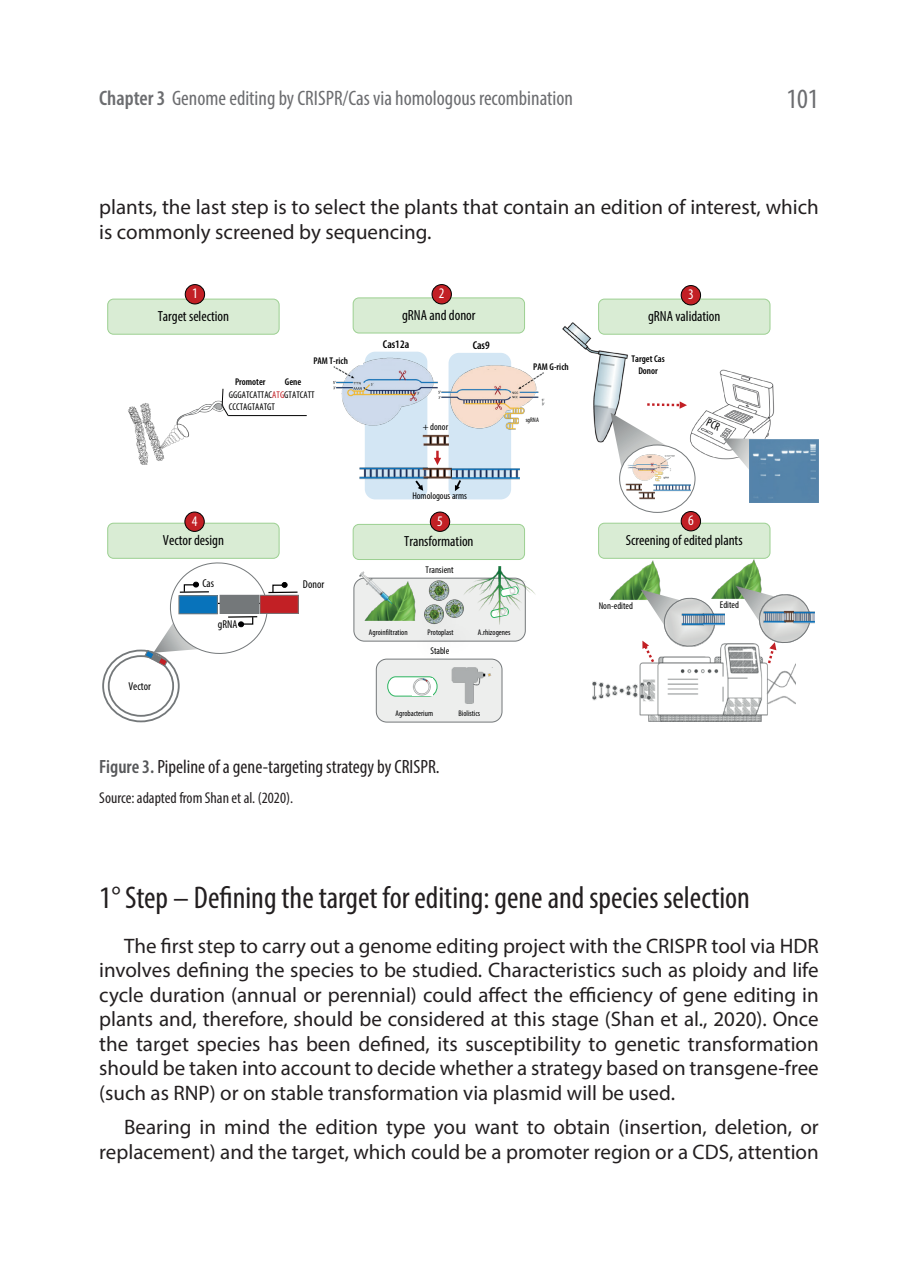
<style>
.page{position:relative;width:918px;height:1265px;background:#fff}
.page>*{position:absolute;margin:0;border:0;box-sizing:border-box;transform-origin:0 0}
.t1{font:condensed 31.5px "Myriad Pro";color:#231f20}
.t2{font:condensed 28px "Myriad Pro";color:#6c6d70}
.t3{font:21px/24.5px "Myriad Pro";color:#231f20}
.t4{font:condensed 21px "Myriad Pro";color:#6c6d70}
.t5{font:condensed 19.25px "Myriad Pro";color:#231f20}
.t6{font:condensed 15.75px "Myriad Pro";color:#231f20}
.t7{font:condensed 14.7px "Myriad Pro";color:#000001}
.t8{font:condensed 14.7px "Myriad Pro";color:#fff}
.t9{font:condensed 11.38px "Myriad Pro";color:#000001}
.t10{font:600 condensed 11.38px "Myriad Pro";color:#000001}
.t11{font:condensed 9.8px/11.5px "Myriad Pro";color:#000001}
.t12{font:600 condensed 9.8px/11.4px "Myriad Pro";color:#000001;text-align:center}
.t13{font:condensed 8.22px "Myriad Pro";color:#000001}
.t14{font:condensed 6.48px "Myriad Pro";color:#000001}
.s1{font-weight:600}
.s2{color:#c22025}
.s3{color:#fff}
.s4{font-weight:600;color:#57585a}
</style>
<div class="page">
<div style="left:354px;top:578px;width:171px;height:63px;background:#edeeed;border-radius:10px"></div>
<img style="left:353px;top:610px;width:48px;height:64px">
<img style="left:718px;top:559px;width:43px;height:85px">
<div style="left:107px;top:299px;width:172px;height:36px;background:#d9ecd4;border:1px solid #9cd091;border-radius:6px"></div>
<div style="left:353px;top:298px;width:171px;height:35px;background:#d9ecd4;border-radius:6px"></div>
<div style="left:353px;top:297px;width:172px;height:36px;border:1px solid #9cd091;border-radius:6px"></div>
<div style="left:598px;top:299px;width:172px;height:35px;background:#d9ecd4;border-radius:6px"></div>
<div style="left:598px;top:299px;width:172px;height:36px;border:1px solid #9cd091;border-radius:6px"></div>
<div style="left:185px;top:285px;width:20px;height:19px;background:#c22025;border-radius:50%"></div>
<div style="left:185px;top:284px;width:20px;height:20px;border:1px solid #000001;border-radius:50%"></div>
<div style="left:432px;top:285px;width:19px;height:19px;background:#c22025;border-radius:50%"></div>
<div style="left:431px;top:284px;width:21px;height:20px;border:1px solid #000001;border-radius:50%"></div>
<div style="left:681px;top:286px;width:19px;height:19px;background:#c22025;border-radius:50%"></div>
<div style="left:681px;top:285px;width:20px;height:20px;border:1px solid #000001;border-radius:50%"></div>
<div style="left:108px;top:523px;width:171px;height:35px;background:#d9ecd4;border-radius:6px"></div>
<div style="left:107px;top:523px;width:172px;height:36px;border:1px solid #9cd091;border-radius:6px"></div>
<div style="left:353px;top:524px;width:171px;height:36px;background:#d9ecd4;border-radius:6px"></div>
<div style="left:353px;top:524px;width:172px;height:36px;border:1px solid #9cd091;border-radius:6px"></div>
<div style="left:598px;top:523px;width:172px;height:35px;background:#d9ecd4;border-radius:6px"></div>
<div style="left:598px;top:523px;width:172px;height:36px;border:1px solid #9cd091;border-radius:6px"></div>
<div style="left:185px;top:512px;width:19px;height:19px;background:#c22025;border-radius:50%"></div>
<div style="left:184px;top:512px;width:21px;height:20px;border:1px solid #000001;border-radius:50%"></div>
<div style="left:430px;top:512px;width:20px;height:19px;background:#c22025;border-radius:50%"></div>
<div style="left:430px;top:512px;width:20px;height:20px;border:1px solid #000001;border-radius:50%"></div>
<div style="left:681px;top:512px;width:19px;height:19px;background:#c22025;border-radius:50%"></div>
<div style="left:681px;top:511px;width:20px;height:20px;border:1px solid #000001;border-radius:50%"></div>
<img style="left:127px;top:400px;width:107px;height:65px">
<svg style="left:221px;top:388px;width:8px;height:29px"></svg>
<hr style="left:228px;top:415px;width:79px;height:1px;background:#000001">
<img style="left:688px;top:369px;width:87px;height:95px">
<svg style="left:723px;top:438px;width:43px;height:33px"></svg>
<img style="left:750px;top:439px;width:68px;height:63px">
<div style="left:365px;top:352px;width:62px;height:147px;background:#d3e6f4;border-radius:10px"></div>
<div style="left:448px;top:353px;width:63px;height:146px;background:#d3e6f4;border-radius:10px"></div>
<img style="left:333px;top:351px;width:97px;height:81px">
<img style="left:430px;top:360px;width:114px;height:73px">
<div style="left:298px;top:356px;width:65px;height:9px;background:#fff"></div>
<img style="left:481px;top:369px;width:23px;height:6px">
<img style="left:373px;top:363px;width:32px;height:7px">
<img style="left:359px;top:467px;width:62px;height:33px">
<img style="left:421px;top:466px;width:10px;height:33px">
<img style="left:431px;top:466px;width:89px;height:34px">
<img style="left:422px;top:433px;width:27px;height:25px">
<svg style="left:434px;top:451px;width:7px;height:14px"></svg>
<svg style="left:455px;top:480px;width:6px;height:11px"></svg>
<svg style="left:415px;top:481px;width:8px;height:10px"></svg>
<img style="left:544px;top:318px;width:90px;height:125px">
<svg style="left:610px;top:401px;width:78px;height:100px"></svg>
<div style="left:619px;top:445px;width:76px;height:67px;background:#fff;border-radius:50%"></div>
<div style="left:619px;top:445px;width:76px;height:68px;border:1px solid #74787a;border-radius:50%"></div>
<img style="left:624px;top:452px;width:51px;height:32px">
<img style="left:624px;top:482px;width:17px;height:16px">
<img style="left:642px;top:484px;width:49px;height:18px">
<div style="left:259px;top:595px;width:40px;height:19px;border:1px solid #74787a"></div>
<svg style="left:102px;top:562px;width:195px;height:161px"></svg>
<div style="left:376px;top:659px;width:126px;height:63px;background:#edeeed;border-radius:10px"></div>
<div style="left:376px;top:659px;width:126px;height:63px;border:1px solid #74787a;border-radius:10px"></div>
<svg style="left:387px;top:676px;width:51px;height:21px"></svg>
<img style="left:413px;top:678px;width:20px;height:18px">
<img style="left:353px;top:559px;width:54px;height:51px">
<img style="left:451px;top:667px;width:40px;height:37px">
<img style="left:407px;top:581px;width:51px;height:23px">
<img style="left:423px;top:600px;width:64px;height:61px">
<img style="left:401px;top:604px;width:65px;height:67px">
<img style="left:463px;top:567px;width:73px;height:57px">
<svg style="left:499px;top:586px;width:20px;height:12px"></svg>
<img style="left:592px;top:644px;width:204px;height:77px">
<img style="left:592px;top:560px;width:68px;height:93px">
<img style="left:813px;top:611px;width:1px;height:13px">
<img style="left:718px;top:611px;width:6px;height:36px">
<svg style="left:641px;top:589px;width:77px;height:73px"></svg>
<svg style="left:736px;top:586px;width:77px;height:77px"></svg>
<div style="left:526px;top:363px;width:49px;height:9px;background:#fff"></div>
<div style="left:520px;top:416px;width:25px;height:8px;background:#fff"></div>
<svg style="left:706px;top:419px;width:15px;height:12px"></svg>
<p class="t4" style="left:99px;top:86px;width:475px"><span class="s1">Chapter 3</span> Genome editing by CRISPR/Cas via homologous recombination</p>
<h2 class="t2" style="left:786px;top:82px;width:34px">101</h2>
<p class="t3" style="left:99px;top:195px;width:721px">plants, the last step is to select the plants that contain an edition of interest, which is commonly screened by sequencing.</p>
<p class="t8" style="left:192px;top:285px;width:7px">1</p>
<p class="t8" style="left:439px;top:285px;width:7px">2</p>
<p class="t8" style="left:688px;top:286px;width:7px">3</p>
<p class="t7" style="left:158px;top:307px;width:73px">Target selection</p>
<p class="t7" style="left:402px;top:306px;width:75px">gRNA and donor</p>
<p class="t7" style="left:648px;top:307px;width:74px">gRNA validation</p>
<p class="t12" style="left:235px;top:376px;width:32px">Promoter</p>
<p class="t12" style="left:285px;top:376px;width:18px">Gene</p>
<p class="t12" style="left:313px;top:354px;width:36px">PAM T-rich</p>
<p class="t11" style="left:229px;top:389px;width:88px">GGGATCATTAC<span class="s2">ATG</span>GTATCATT<br>CCCTAGTAATGT<span class="s3">ACCATAGTAA</span></p>
<p class="t10" style="left:383px;top:338px;width:28px">Cas12a</p>
<p class="t10" style="left:473px;top:338px;width:18px">Cas9</p>
<p class="t11" style="left:423px;top:421px;width:27px">+ donor</p>
<p class="t11" style="left:412px;top:489px;width:56px">Homologous arms</p>
<p class="t12" style="left:533px;top:361px;width:37px">PAM G-rich</p>
<p class="t14" style="left:526px;top:416px;width:15px">sgRNA</p>
<p class="t12" style="left:631px;top:353px;width:35px">Target Cas<br>Donor</p>
<p class="t8" style="left:192px;top:512px;width:7px">4</p>
<p class="t8" style="left:437px;top:512px;width:7px">5</p>
<p class="t8" style="left:688px;top:512px;width:7px">6</p>
<p class="t7" style="left:163px;top:531px;width:63px">Vector design</p>
<p class="t7" style="left:404px;top:532px;width:71px">Transformation</p>
<p class="t7" style="left:626px;top:531px;width:118px">Screening of edited plants</p>
<p class="t9" style="left:128px;top:679px;width:24px">Vector</p>
<p class="t9" style="left:202px;top:576px;width:13px">Cas</p>
<p class="t9" style="left:303px;top:577px;width:23px">Donor</p>
<p class="t9" style="left:218px;top:618px;width:21px">gRNA</p>
<p class="t11" style="left:425px;top:564px;width:30px">Transient</p>
<p class="t13" style="left:369px;top:627px;width:40px">Agroinfiltration</p>
<p class="t13" style="left:427px;top:627px;width:27px">Protoplast</p>
<p class="t13" style="left:478px;top:627px;width:34px">A.rhizogenes</p>
<p class="t11" style="left:430px;top:645px;width:20px">Stable</p>
<p class="t13" style="left:395px;top:708px;width:39px">Agrobacterium</p>
<p class="t13" style="left:458px;top:708px;width:23px">Biolistics</p>
<p class="t5" style="left:99px;top:755px;width:342px"><span class="s4">Figure 3.</span> Pipeline of a gene-targeting strategy by CRISPR.</p>
<p class="t6" style="left:99px;top:788px;width:195px">Source: adapted from Shan et al. (2020).</p>
<p class="t11" style="left:599px;top:600px;width:36px">Non-edited</p>
<p class="t11" style="left:720px;top:599px;width:21px">Edited</p>
<h1 class="t1" style="left:99px;top:879px;width:652px">1° Step – Defining the target for editing: gene and species selection</h1>
<p class="t3" style="left:99px;top:933px;width:721px;text-align:justify;text-indent:25px">The first step to carry out a genome editing project with the CRISPR tool via HDR involves defining the species to be studied. Characteristics such as ploidy and life cycle duration (annual or perennial) could affect the efficiency of gene editing in plants and, therefore, should be considered at this stage (Shan et al., 2020). Once the target species has been defined, its susceptibility to genetic transformation should be taken into account to decide whether a strategy based on transgene-free (such as RNP) or on stable transformation via plasmid will be used.</p>
<p class="t3" style="left:99px;top:1115px;width:721px;text-align:right">Bearing in mind the edition type you want to obtain (insertion, deletion, or replacement) and the target, which could be a promoter region or a CDS, attention</p>
</div>
